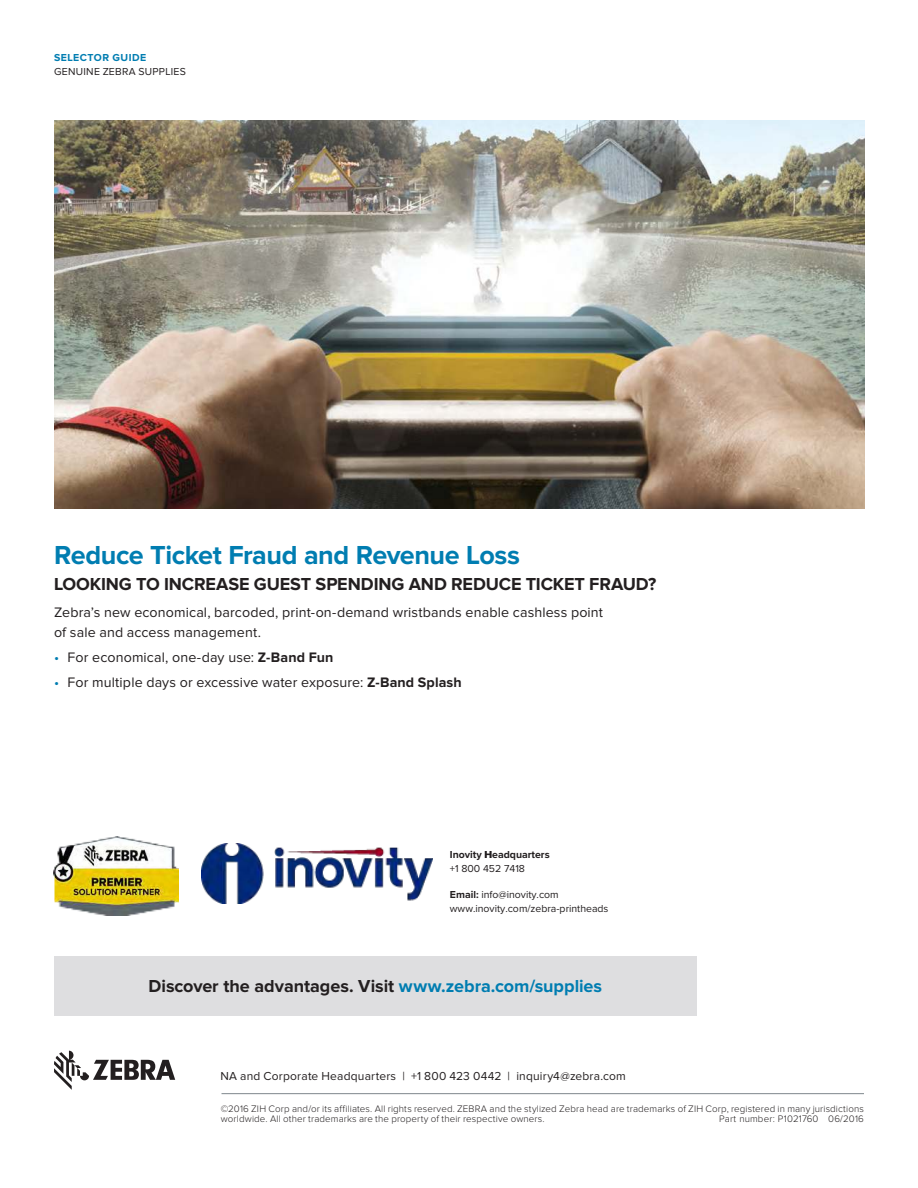
<style>
.page{position:relative;width:918px;height:1188px;background:#fff}
.page>*{position:absolute;margin:0;border:0;box-sizing:border-box;transform-origin:0 0}
.t1{font:700 27px "Proxima Nova";letter-spacing:-.02em;color:#007db1}
.t2{font:700 18px "Proxima Nova";letter-spacing:-.005em;color:#231f20}
.t3{font:14.25px/20.2px "Proxima Nova";letter-spacing:.01em;color:#231f20}
.t4{font:12px "Proxima Nova";letter-spacing:.015em;color:#231f20}
.t5{font:10.5px/13.6px "Proxima Nova";color:#231f20}
.t6{font:10.5px "Proxima Nova";letter-spacing:.03em;color:#231f20}
.t7{font:700 10.5px "Proxima Nova";color:#231f20}
.t8{font:700 10.5px "Proxima Nova";letter-spacing:.045em;color:#007db1}
.t9{font:300 9.75px/10.5px "Proxima Nova";letter-spacing:.01em;color:#231f20}
.s1{color:#007db1}
.s2{font-weight:700}
</style>
<div class="page">
<img style="left:54px;top:120px;width:810px;height:388px">
<svg style="left:54px;top:1051px;width:121px;height:39px"></svg>
<hr style="left:222px;top:1093px;width:642px;height:1px;background:#7e878d">
<div style="left:54px;top:956px;width:642px;height:60px;background:#dedee0"></div>
<img style="left:201px;top:843px;width:232px;height:60px">
<img style="left:54px;top:836px;width:124px;height:79px">
<p class="t8" style="left:54px;top:53px;width:94px">SELECTOR GUIDE</p>
<p class="t6" style="left:54px;top:67px;width:133px">GENUINE ZEBRA SUPPLIES</p>
<h1 class="t1" style="left:54px;top:544px;width:468px">Reduce Ticket Fraud and Revenue Loss</h1>
<h2 class="t2" style="left:54px;top:576px;width:604px">LOOKING TO INCREASE GUEST SPENDING AND REDUCE TICKET FRAUD?</h2>
<h3 class="t3" style="left:54px;top:603px;width:551px">Zebra’s new economical, barcoded, print-on-demand wristbands enable cashless point of sale and access management.</h3>
<h3 class="t3" style="left:54px;top:648px;width:281px"><span class="s1">•</span> For economical, one-day use: <span class="s2">Z-Band Fun</span></h3>
<h3 class="t3" style="left:54px;top:673px;width:409px"><span class="s1">•</span> For multiple days or excessive water exposure: <span class="s2">Z-Band Splash</span></h3>
<p class="t7" style="left:450px;top:848px;width:101px">Inovity eadquarters</p>
<p class="t7" style="left:485px;top:848px;width:9px">H</p>
<p class="t5" style="left:450px;top:862px;width:77px">+1 800 452 7418</p>
<p class="t5" style="left:450px;top:888px;width:160px"><span class="s2">Email:</span> info@inovity.com www.inovity.com/zebra-printheads</p>
<h2 class="t2" style="left:149px;top:979px;width:455px">Discover the advantages. Visit <span class="s1">www.zebra.com/supplies</span></h2>
<p class="t4" style="left:220px;top:1071px;width:407px">NA and Corporate Headquarters | +1 800 423 0442 | inquiry4@zebra.com</p>
<p class="t9" style="left:221px;top:1104px;width:645px">©2016 ZIH Corp and/or its affiliates. All rights reserved. ZEBRA and the stylized Zebra head are trademarks of ZIH Corp, registered in many jurisdictions worldwide. All other trademarks are the property of their respective owners.</p>
<p class="t9" style="left:719px;top:1114px;width:146px">Part number: P1021760 06/2016</p>
</div>
